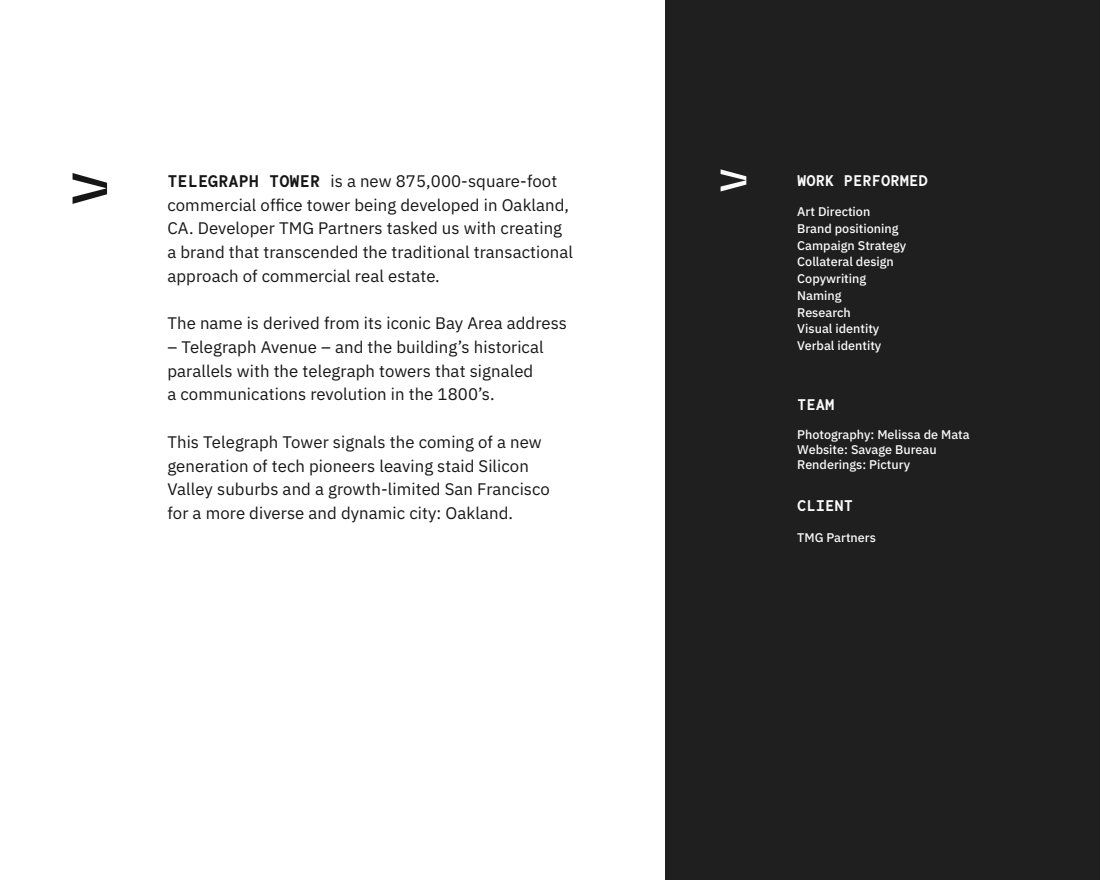
<style>
.page{position:relative;width:1100px;height:880px;background:#fff}
.page>*{position:absolute;margin:0;border:0;box-sizing:border-box;transform-origin:0 0}
.t1{font:16.75px/23.8px "IBM Plex Sans";letter-spacing:.005em;color:#161616}
.t2{font:600 15.35px "Bergen Mono";color:#fbfbfb}
.t3{font:500 12.55px "IBM Plex Sans";color:#fbfbfb}
.s1{font-family:"Bergen Mono";font-weight:600}
</style>
<div class="page">
<div style="left:666px;top:0;width:434px;height:880px;background:#1f1f1f"></div>
<svg style="left:721px;top:169px;width:25px;height:22px"></svg>
<svg style="left:73px;top:173px;width:34px;height:31px"></svg>
<p class="t1" style="left:167px;top:168px;width:407px"><span class="s1">TELEGRAPH TOWER</span> is a new 875,000-square-foot commercial office tower being developed in Oakland, CA. Developer TMG Partners tasked us with creating a brand that transcended the traditional transactional approach of commercial real estate.</p>
<p class="t1" style="left:167px;top:310px;width:401px">The name is derived from its iconic Bay Area address</p>
<p class="t1" style="left:167px;top:334px;width:378px">– Telegraph Avenue – and the building’s historical parallels with the telegraph towers that signaled</p>
<p class="t1" style="left:167px;top:381px;width:329px">a communications revolution in the 1800’s.</p>
<p class="t1" style="left:167px;top:429px;width:384px">This Telegraph Tower signals the coming of a new generation of tech pioneers leaving staid Silicon<br>Valley suburbs and a growth-limited San Francisco</p>
<p class="t1" style="left:167px;top:500px;width:347px">for a more diverse and dynamic city: Oakland.</p>
<p class="t2" style="left:797px;top:170px;width:132px">WORK PERFORMED</p>
<p class="t3" style="left:797px;top:202px;width:75px">Art Direction</p>
<p class="t3" style="left:797px;top:219px;width:103px">Brand positioning</p>
<p class="t3" style="left:797px;top:236px;width:111px">Campaign Strategy</p>
<p class="t3" style="left:797px;top:252px;width:98px">Collateral design</p>
<p class="t3" style="left:797px;top:269px;width:70px">Copywriting</p>
<p class="t3" style="left:797px;top:286px;width:46px">Naming</p>
<p class="t3" style="left:797px;top:303px;width:55px">Research</p>
<p class="t3" style="left:797px;top:319px;width:84px">Visual identity</p>
<p class="t3" style="left:797px;top:336px;width:86px">Verbal identity</p>
<p class="t2" style="left:797px;top:394px;width:39px">TEAM</p>
<p class="t3" style="left:797px;top:424px;width:174px">Photography: Melissa de Mata</p>
<p class="t3" style="left:797px;top:439px;width:141px">Website: Savage Bureau</p>
<p class="t3" style="left:797px;top:455px;width:114px">Renderings: Pictury</p>
<p class="t2" style="left:797px;top:495px;width:58px">CLIENT</p>
<p class="t3" style="left:797px;top:528px;width:80px">TMG Partners</p>
</div>
